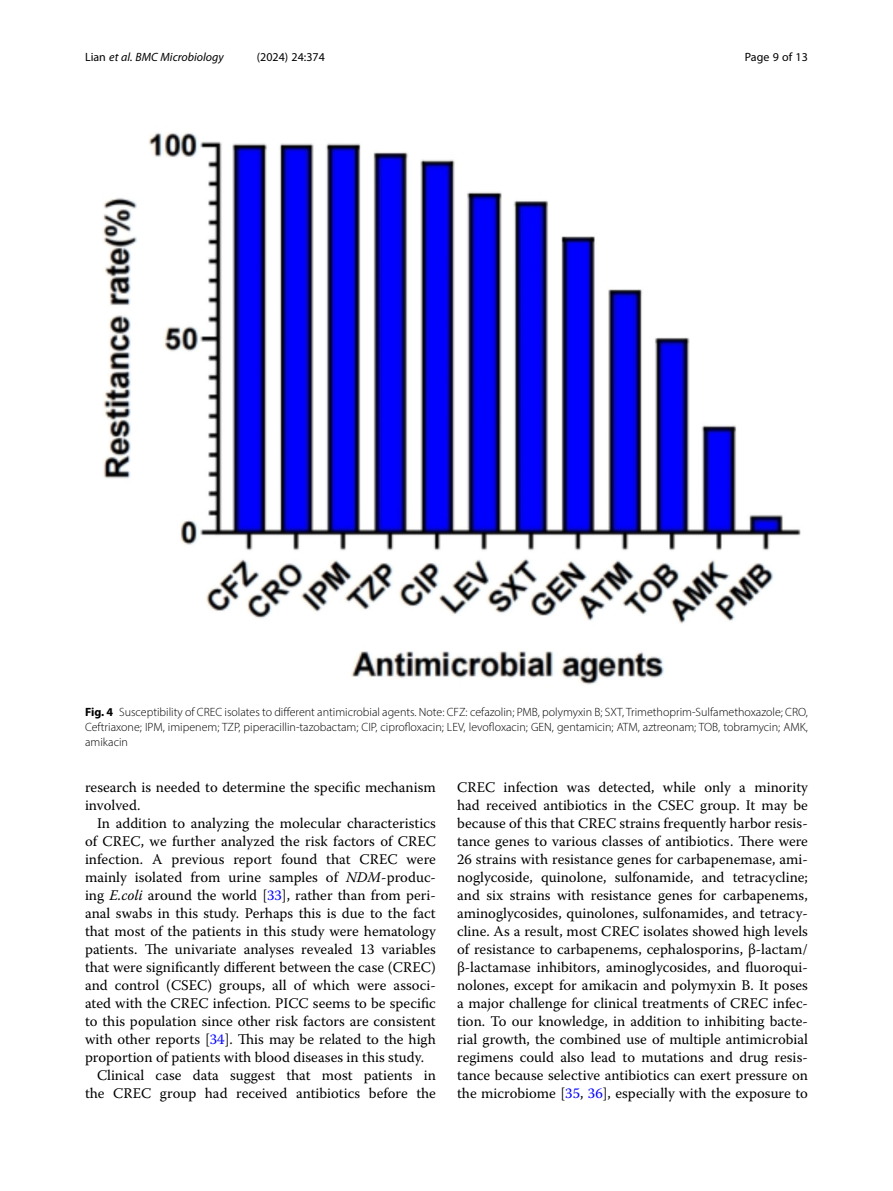
<style>
.page{position:relative;width:893px;height:1191px;background:#fff}
.page>*{position:absolute;margin:0;border:0;box-sizing:border-box;transform-origin:0 0}
.Body_Text_Indent{font:14.7px/18px "Warnock Pro";color:#000;text-align:justify}
.Figure_Caption{font:300 12px/15px "Myriad Pro";color:#000;text-align:justify}
.t1{font:italic 12px "Myriad Pro";color:#000}
.t2{font:12px "Myriad Pro";color:#000}
.s1{font-style:normal}
.s2{font-weight:700}
.s3{font-style:italic}
.s4{color:#00f}
</style>
<div class="page">
<img style="left:103px;top:132px;width:698px;height:553px">
<p class="t1" style="left:85px;top:50px;width:140px"><span class="s1">Lian</span> et al. BMC Microbiology</p>
<p class="t2" style="left:257px;top:50px;width:70px">(2024) 24:374</p>
<p class="t2" style="left:745px;top:50px;width:65px">Page 9 of 13</p>
<p class="Figure_Caption" style="left:85px;top:704px;width:724px"><span class="s2">Fig. 4</span> Susceptibility of CREC isolates to different antimicrobial agents. Note: CFZ: cefazolin; PMB, polymyxin B; SXT, Trimethoprim-Sulfamethoxazole; CRO, Ceftriaxone; IPM, imipenem; TZP, piperacillin-tazobactam; CIP, ciprofloxacin; LEV, levofloxacin; GEN, gentamicin; ATM, aztreonam; TOB, tobramycin; AMK, amikacin</p>
<p class="Body_Text_Indent" style="left:85px;top:778px;width:352px">research is needed to determine the specific mechanism involved.</p>
<p class="Body_Text_Indent" style="left:85px;top:814px;width:352px;text-indent:12px">In addition to analyzing the molecular characteristics of CREC, we further analyzed the risk factors of CREC infection. A previous report found that CREC were mainly isolated from urine samples of <span class="s3">NDM</span>-produc&shy;ing <span class="s3">E.coli</span> around the world [<span class="s4">33</span>], rather than from peri&shy;anal swabs in this study. Perhaps this is due to the fact that most of the patients in this study were hematology patients. The univariate analyses revealed 13 variables that were significantly different between the case (CREC) and control (CSEC) groups, all of which were associ&shy;ated with the CREC infection. PICC seems to be specific to this population since other risk factors are consistent with other reports [<span class="s4">34</span>]. This may be related to the high proportion of patients with blood diseases in this study.</p>
<p class="Body_Text_Indent" style="left:85px;top:1066px;width:352px;text-align:right">Clinical case data suggest that most patients in the CREC group had received antibiotics before the</p>
<p class="Body_Text_Indent" style="left:457px;top:778px;width:352px">CREC infection was detected, while only a minority had received antibiotics in the CSEC group. It may be because of this that CREC strains frequently harbor resis&shy;tance genes to various classes of antibiotics. There were 26 strains with resistance genes for carbapenemase, ami&shy;noglycoside, quinolone, sulfonamide, and tetracycline; and six strains with resistance genes for carbapenems, aminoglycosides, quinolones, sulfonamides, and tetracy&shy;cline. As a result, most CREC isolates showed high levels of resistance to carbapenems, cephalosporins, β-lactam/ β-lactamase inhibitors, aminoglycosides, and fluoroqui&shy;nolones, except for amikacin and polymyxin B. It poses a major challenge for clinical treatments of CREC infec&shy;tion. To our knowledge, in addition to inhibiting bacte&shy;rial growth, the combined use of multiple antimicrobial regimens could also lead to mutations and drug resis&shy;tance because selective antibiotics can exert pressure on the microbiome [<span class="s4">35</span>, <span class="s4">36</span>], especially with the exposure to</p>
</div>
